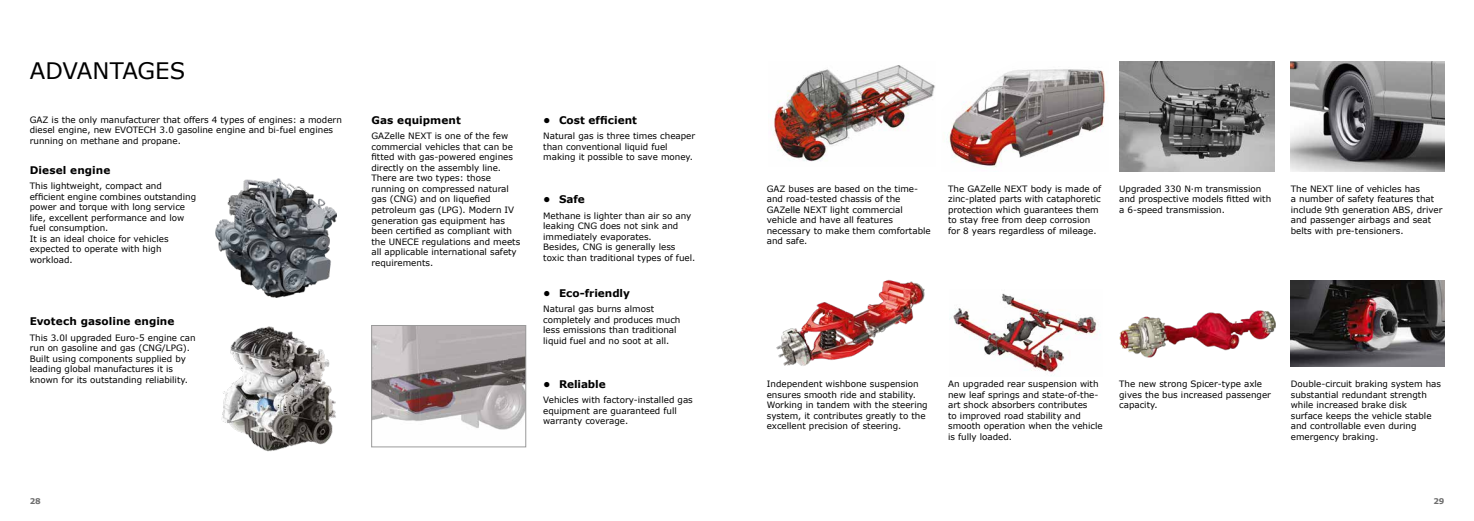
<style>
.page{position:relative;width:1474px;height:521px;background:#fff}
.page>*{position:absolute;margin:0;border:0;box-sizing:border-box;transform-origin:0 0}
.t1{font:22.75px "Verdana";color:#000}
.t2{font:700 10.5px "Verdana";letter-spacing:.005em;color:#000}
.t3{font:8.75px/10.5px "Verdana";color:#000}
.t4{font:700 7.88px "Verdana";color:#6e6e6e}
</style>
<div class="page">
<img style="left:373px;top:327px;width:151px;height:103px">
<div style="left:371px;top:325px;width:155px;height:122px;border:1px solid #9a9a9a"></div>
<img style="left:215px;top:179px;width:121px;height:118px">
<img style="left:221px;top:326px;width:115px;height:126px">
<img style="left:771px;top:65px;width:164px;height:97px">
<img style="left:947px;top:69px;width:160px;height:99px">
<img style="left:1290px;top:61px;width:154px;height:110px">
<img style="left:1119px;top:61px;width:155px;height:110px">
<img style="left:1290px;top:281px;width:154px;height:86px">
<img style="left:776px;top:280px;width:149px;height:86px">
<img style="left:953px;top:293px;width:146px;height:83px">
<img style="left:1119px;top:311px;width:156px;height:46px">
<h1 class="t1" style="left:30px;top:56px;width:157px">ADVANTAGES</h1>
<p class="t3" style="left:30px;top:114px;width:314px">GAZ is the only manufacturer that offers 4 types of engines: a modern diesel engine, new EVOTECH 3.0 gasoline engine and bi-fuel engines running on methane and propane.</p>
<p class="t2" style="left:543px;top:113px;width:95px">• Cost efficient</p>
<p class="t2" style="left:371px;top:113px;width:91px">Gas equipment</p>
<p class="t3" style="left:371px;top:131px;width:150px">GAZelle NEXT is one of the few commercial vehicles that can be fitted with gas-powered engines directly on the assembly line.<br>There are two types: those running on compressed natural gas (CNG) and on liquefied petroleum gas (LPG). Modern IV generation gas equipment has been certified as compliant with the UNECE regulations and meets all applicable international safety requirements.</p>
<p class="t3" style="left:543px;top:131px;width:153px">Natural gas is three times cheaper than conventional liquid fuel making it possible to save money.</p>
<p class="t2" style="left:30px;top:163px;width:82px">Diesel engine</p>
<p class="t3" style="left:30px;top:181px;width:168px">This lightweight, compact and efficient engine combines outstanding power and torque with long service life, excellent performance and low fuel consumption.<br>It is an ideal choice for vehicles expected to operate with high workload.</p>
<p class="t2" style="left:543px;top:192px;width:43px">• Safe</p>
<p class="t3" style="left:543px;top:210px;width:154px">Methane is lighter than air so any leaking CNG does not sink and immediately evaporates.<br>Besides, CNG is generally less toxic than traditional types of fuel.</p>
<p class="t2" style="left:30px;top:314px;width:146px">Evotech gasoline engine</p>
<p class="t3" style="left:30px;top:332px;width:167px">This 3.0l upgraded Euro-5 engine can run on gasoline and gas (CNG/LPG).<br>Built using components supplied by leading global manufactures it is known for its outstanding reliability.</p>
<p class="t2" style="left:543px;top:286px;width:88px">• Eco-friendly</p>
<p class="t3" style="left:543px;top:304px;width:139px">Natural gas burns almost completely and produces much less emissions than traditional liquid fuel and no soot at all.</p>
<p class="t2" style="left:543px;top:377px;width:64px">• Reliable</p>
<p class="t3" style="left:543px;top:395px;width:151px">Vehicles with factory-installed gas equipment are guaranteed full warranty coverage.</p>
<p class="t3" style="left:766px;top:183px;width:165px">GAZ buses are based on the time&shy;and road-tested chassis of the<br>GAZelle NEXT light commercial vehicle and have all features necessary to make them comfortable and safe.</p>
<p class="t3" style="left:948px;top:183px;width:154px">The GAZelle NEXT body is made of zinc-plated parts with cataphoretic protection which guarantees them to stay free from deep corrosion for 8 years regardless of mileage.</p>
<p class="t3" style="left:1290px;top:183px;width:153px">The NEXT line of vehicles has<br>a number of safety features that include 9th generation ABS, driver and passenger airbags and seat belts with pre-tensioners.</p>
<p class="t3" style="left:1119px;top:183px;width:154px">Upgraded 330 N·m transmission and prospective models fitted with a 6-speed transmission.</p>
<p class="t3" style="left:766px;top:379px;width:162px">Independent wishbone suspension ensures smooth ride and stability.<br>Working in tandem with the steering system, it contributes greatly to the excellent precision of steering.</p>
<p class="t3" style="left:948px;top:379px;width:156px">An upgraded rear suspension with new leaf springs and state-of-the&shy;art shock absorbers contributes<br>to improved road stability and smooth operation when the vehicle is fully loaded.</p>
<p class="t3" style="left:1119px;top:379px;width:153px">The new strong Spicer-type axle gives the bus increased passenger capacity.</p>
<p class="t3" style="left:1290px;top:379px;width:152px">Double-circuit braking system has substantial redundant strength while increased brake disk<br>surface keeps the vehicle stable and controllable even during emergency braking.</p>
<p class="t4" style="left:30px;top:496px;width:13px">28</p>
<p class="t4" style="left:1433px;top:496px;width:12px">29</p>
</div>
